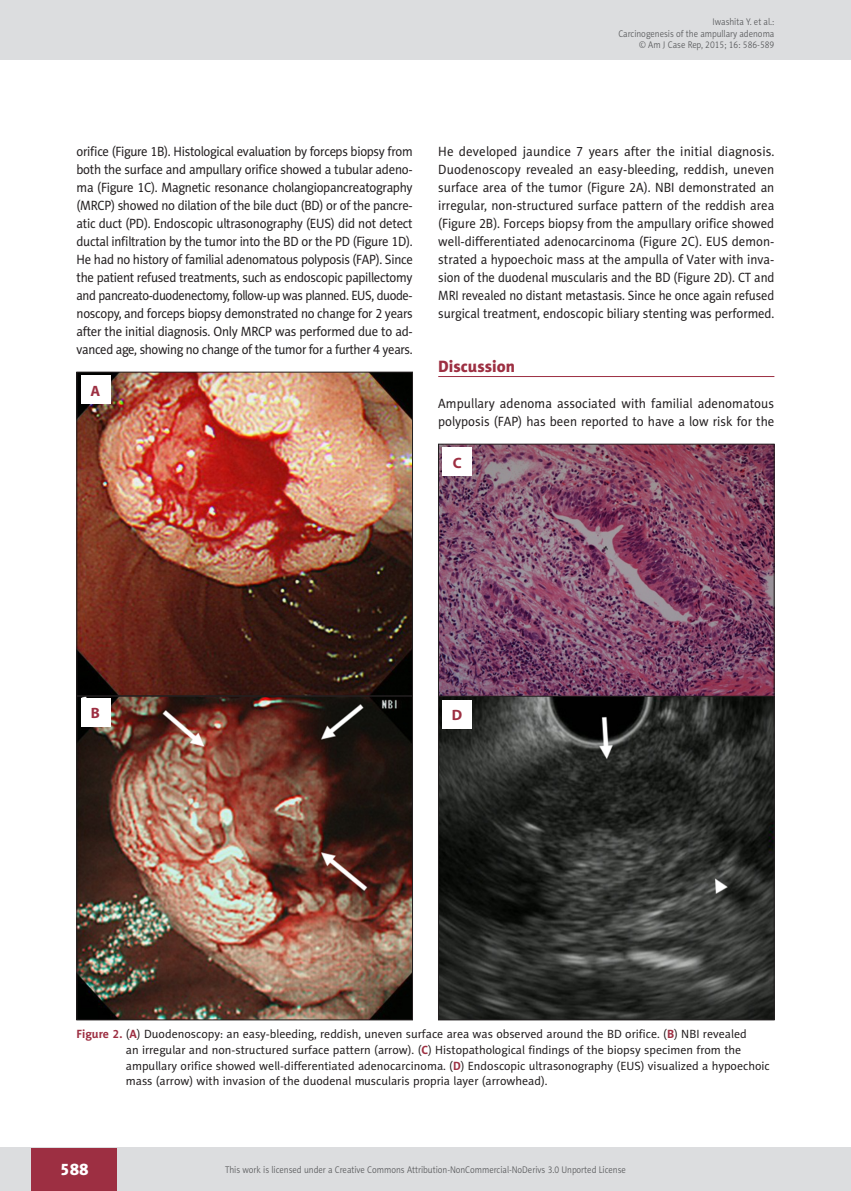
<style>
.page{position:relative;width:851px;height:1191px;background:#fff}
.page>*{position:absolute;margin:0;border:0;box-sizing:border-box;transform-origin:0 0}
.AJCR_Headline_1{font:16.5px "Naomi Sans EFN Heavy";color:#9d2f42}
.t1{font:16.5px "Naomi Sans EFN Heavy";color:#fff}
.t2{font:700 15px "Myriad Pro";color:#9d2f42}
.AJCR_Body{font:13.5px/18px "Naomi Sans EFN";letter-spacing:-.005em;color:#231f20;text-align:justify;scale:.94 1}
.AJCR_Body-2{font:13.5px/18px "Naomi Sans EFN";letter-spacing:-.005em;color:#231f20;text-align:justify}
.AJCR_Body-3{font:13.5px/18px "Naomi Sans EFN";letter-spacing:-.005em;color:#231f20;scale:.95 1}
.AJCR_Rycina_tytul{font:12px/15.8px "Naomi Sans EFN";color:#231f20}
.AJCR_pagina_zywa{font:9.75px/11.2px "Naomi Sans EFN Light";color:#57585a;text-align:right;scale:.9 1}
.AJCR_pagina_sygnatur{font:9.75px "Naomi Sans EFN Light";color:#57585a;scale:.9 1}
.s1{font-weight:700;color:#9d2f42}
</style>
<div class="page">
<hr style="left:438px;top:376px;width:336px;height:1px;background:#9d2f42">
<img style="left:79px;top:374px;width:331px;height:644px">
<div style="left:77px;top:372px;width:335px;height:324px;border:1px solid #231f20"></div>
<div style="left:81px;top:376px;width:29px;height:28px;background:#fff"></div>
<img style="left:440px;top:446px;width:332px;height:572px">
<div style="left:438px;top:444px;width:336px;height:253px;border:1px solid #231f20"></div>
<div style="left:442px;top:448px;width:30px;height:28px;background:#fff"></div>
<div style="left:438px;top:696px;width:336px;height:324px;border:1px solid #231f20"></div>
<div style="left:442px;top:700px;width:30px;height:28px;background:#fff"></div>
<div style="left:77px;top:696px;width:335px;height:324px;border:1px solid #231f20"></div>
<div style="left:81px;top:698px;width:29px;height:28px;background:#fff"></div>
<div style="left:0;top:1148px;width:850px;height:43px;background:#dcdddf"></div>
<div style="left:32px;top:1147px;width:85px;height:43px;background:#9d2f42"></div>
<div style="left:0;top:0;width:850px;height:60px;background:#dcdddf"></div>
<hr style="left:850px;top:0;width:1px;height:60px;background:#dcdddf">
<p class="AJCR_pagina_zywa" style="left:618px;top:16px;width:175px">Iwashita Y. et al.:<br>Carcinogenesis of the ampullary adenoma</p>
<p class="AJCR_pagina_sygnatur" style="left:639px;top:39px;width:152px">© Am J Case Rep, 2015; 16: 586-589</p>
<p class="AJCR_Body" style="left:77px;top:142px;width:359px">orifice (Figure 1B). Histological evaluation by forceps biopsy from both the surface and ampullary orifice showed a tubular adeno&shy;ma (Figure 1C). Magnetic resonance cholangiopancreatography (MRCP) showed no dilation of the bile duct (BD) or of the pancre&shy;atic duct (PD). Endoscopic ultrasonography (EUS) did not detect ductal infiltration by the tumor into the BD or the PD (Figure 1D).<br>He had no history of familial adenomatous polyposis (FAP). Since the patient refused treatments, such as endoscopic papillectomy and pancreato-duodenectomy, follow-up was planned. EUS, duode&shy;noscopy, and forceps biopsy demonstrated no change for 2 years after the initial diagnosis. Only MRCP was performed due to ad&shy;vanced age, showing no change of the tumor for a further 4 years.</p>
<p class="AJCR_Body-2" style="left:438px;top:142px;width:338px">He developed jaundice 7 years after the initial diagnosis.<br>Duodenoscopy revealed an easy-bleeding, reddish, uneven surface area of the tumor (Figure 2A). NBI demonstrated an irregular, non-structured surface pattern of the reddish area (Figure 2B). Forceps biopsy from the ampullary orifice showed well-differentiated adenocarcinoma (Figure 2C). EUS demon&shy;strated a hypoechoic mass at the ampulla of Vater with inva&shy;sion of the duodenal muscularis and the BD (Figure 2D). CT and MRI revealed no distant metastasis. Since he once again refused surgical treatment, endoscopic biliary stenting was performed.</p>
<p class="AJCR_Headline_1" style="left:438px;top:356px;width:78px">Discussion</p>
<p class="AJCR_Body-3" style="left:438px;top:394px;width:355px">Ampullary adenoma associated with familial adenomatous polyposis (FAP) has been reported to have a low risk for the</p>
<p class="t2" style="left:91px;top:381px;width:11px">A</p>
<p class="t2" style="left:452px;top:453px;width:10px">C</p>
<p class="t2" style="left:91px;top:703px;width:11px">B</p>
<p class="t2" style="left:452px;top:705px;width:12px">D</p>
<p class="AJCR_Rycina_tytul" style="left:126px;top:1026px;width:645px;text-indent:-49px"><span class="s1">Figure 2.</span> (<span class="s1">A</span>) Duodenoscopy: an easy-bleeding, reddish, uneven surface area was observed around the BD orifice. (<span class="s1">B</span>) NBI revealed<br>an irregular and non-structured surface pattern (arrow). (<span class="s1">C</span>) Histopathological findings of the biopsy specimen from the ampullary orifice showed well-differentiated adenocarcinoma. (<span class="s1">D</span>) Endoscopic ultrasonography (EUS) visualized a hypoechoic mass (arrow) with invasion of the duodenal muscularis propria layer (arrowhead).</p>
<p class="t1" style="left:60px;top:1159px;width:30px">588</p>
<p class="AJCR_pagina_zywa" style="left:225px;top:1164px;width:447px">This work is licensed under a Creative Commons Attribution-NonCommercial-NoDerivs 3.0 Unported License</p>
</div>
